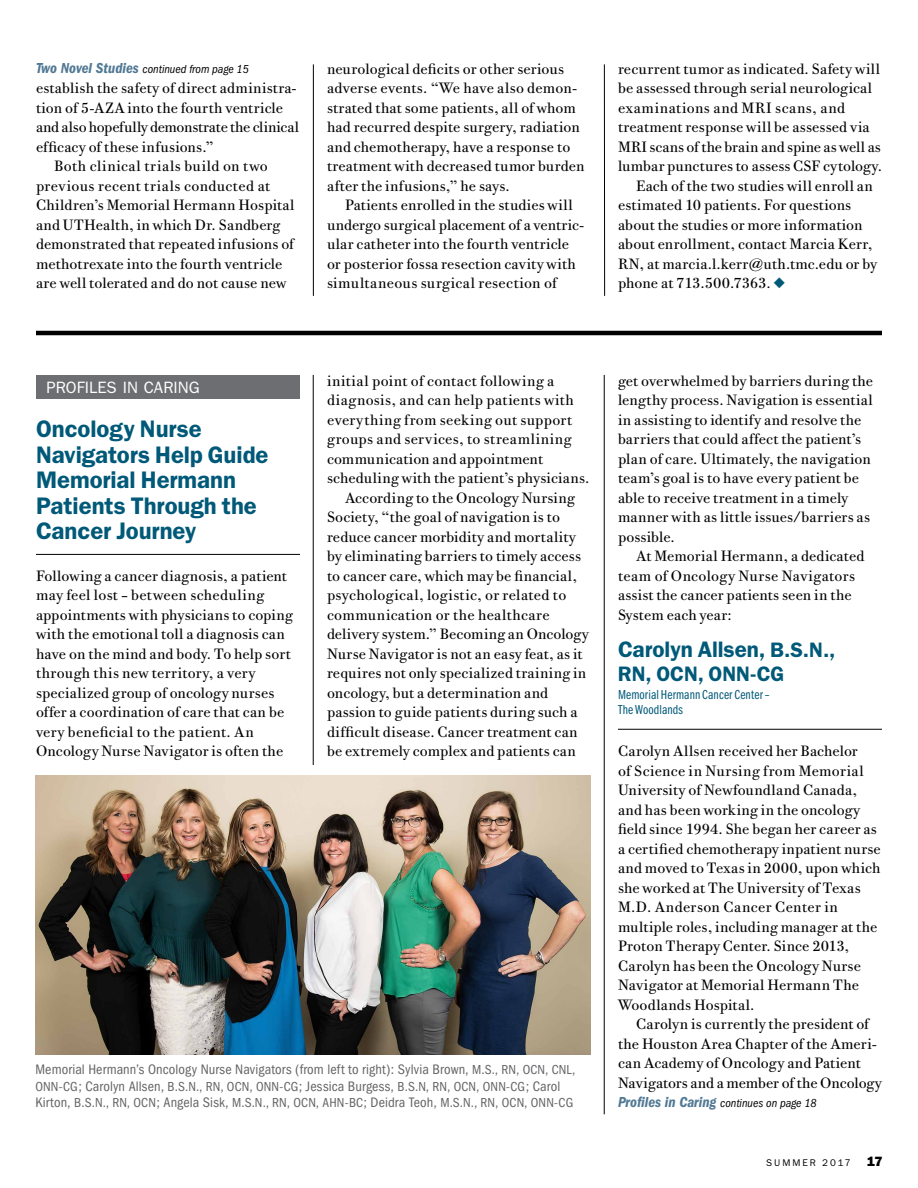
<style>
.page{position:relative;width:918px;height:1188px;background:#fff}
.page>*{position:absolute;margin:0;border:0;box-sizing:border-box;transform-origin:0 0}
.t1{font:600 24px/25.5px "Franklin Gothic";letter-spacing:-.005em;color:#005978}
.t2{font:600 22.5px "Franklin Gothic";letter-spacing:-.005em;color:#005978}
.t3{font:600 21px "Franklin Gothic";color:#005978}
.t4{font:16.5px "Franklin Gothic";letter-spacing:-.005em;color:#fff}
.t5{font:15px/19.5px "Bodoni Twe ITC";letter-spacing:.01em;color:#000}
.t6{font:15px "Bodoni Twe ITC";letter-spacing:-.015em;color:#000}
.t7{font:15px "Bodoni Twe ITC";letter-spacing:.03em;color:#000}
.t8{font:15px "Bodoni Twe ITC";letter-spacing:.04em;color:#000}
.t9{font:15px "Bodoni Twe ITC";letter-spacing:.035em;color:#000}
.t10{font:condensed 14.25px "Franklin Gothic";letter-spacing:.01em;color:#636466}
.t11{font:condensed 13.5px/16.5px "Franklin Gothic";letter-spacing:.01em;color:#636466}
.t12{font:13.5px/15px "Franklin Gothic Book Cmpr";letter-spacing:.01em;color:#005978}
.t13{font:italic condensed 12px "Franklin Gothic";color:#000}
.t14{font:9.75px "Franklin Gothic";letter-spacing:.2em;color:#000}
.s1{font-weight:600;font-size:15px;color:#517994}
.s2{color:#005978}
.s3{font-size:13.5px}
.s4{font-size:14.25px}
.s5{font-size:21px}
.s6{font-weight:800;font-size:13.5px}
</style>
<div class="page">
<hr style="left:313px;top:64px;width:1px;height:232px;background:#000">
<hr style="left:604px;top:64px;width:1px;height:232px;background:#000">
<hr style="left:618px;top:729px;width:264px;height:1px;background:#000">
<hr style="left:36px;top:554px;width:264px;height:1px;background:#000">
<hr style="left:313px;top:375px;width:1px;height:390px;background:#000">
<hr style="left:604px;top:375px;width:1px;height:739px;background:#000">
<hr style="left:36px;top:331px;width:846px;height:4px;background:#000">
<div style="left:36px;top:375px;width:264px;height:24px;background:#6d6e71"></div>
<img style="left:35px;top:776px;width:555px;height:278px">
<p class="t13" style="left:36px;top:63px;width:214px"><span class="s1">Two Novel Studies</span> continued from page 15</p>
<p class="t5" style="left:36px;top:78px;width:262px">establish the safety of direct administra-</p>
<p class="t5" style="left:36px;top:98px;width:249px">tion of 5-AZA into the fourth ventricle</p>
<p class="t6" style="left:36px;top:118px;width:265px">and also hopefully demonstrate the clinical</p>
<p class="t5" style="left:36px;top:137px;width:179px">efficacy of these infusions.”</p>
<p class="t8" style="left:54px;top:157px;width:215px">Both clinical trials build on two</p>
<p class="t7" style="left:36px;top:176px;width:236px">previous recent trials conducted at</p>
<p class="t5" style="left:36px;top:195px;width:260px">Children’s Memorial Hermann Hospital</p>
<p class="t5" style="left:36px;top:215px;width:246px">and UTHealth, in which Dr. Sandberg</p>
<p class="t5" style="left:36px;top:234px;width:259px">demonstrated that repeated infusions of</p>
<p class="t5" style="left:36px;top:254px;width:248px">methotrexate into the fourth ventricle</p>
<p class="t5" style="left:36px;top:273px;width:252px">are well tolerated and do not cause new</p>
<p class="t5" style="left:327px;top:59px;width:259px">neurological deficits or other serious adverse events. “We have also demon&shy;strated that some patients, all of whom had recurred despite surgery, radiation and chemotherapy, have a response to treatment with decreased tumor burden after the infusions,” he says.</p>
<p class="t5" style="left:327px;top:195px;width:259px;text-indent:18px">Patients enrolled in the studies will undergo surgical placement of a ventric&shy;ular catheter into the fourth ventricle or posterior fossa resection cavity with simultaneous surgical resection of</p>
<p class="t5" style="left:618px;top:59px;width:264px">recurrent tumor as indicated. Safety will</p>
<p class="t5" style="left:618px;top:78px;width:256px">be assessed through serial neurological</p>
<p class="t9" style="left:618px;top:98px;width:229px">examinations and MRI scans, and</p>
<p class="t5" style="left:618px;top:117px;width:253px">treatment response will be assessed via</p>
<p class="t5" style="left:618px;top:137px;width:264px">MRI scans of the brain and spine as well as</p>
<p class="t5" style="left:618px;top:156px;width:265px">lumbar punctures to assess CSF cytology.</p>
<p class="t5" style="left:636px;top:176px;width:239px">Each of the two studies will enroll an</p>
<p class="t5" style="left:618px;top:195px;width:235px">estimated 10 patients. For questions</p>
<p class="t5" style="left:618px;top:215px;width:246px">about the studies or more information</p>
<p class="t5" style="left:618px;top:234px;width:256px">about enrollment, contact Marcia Kerr,</p>
<p class="t5" style="left:618px;top:254px;width:261px">RN, at marcia.l.kerr@uth.tmc.edu or by</p>
<p class="t5" style="left:618px;top:273px;width:169px">phone at 713.500.7363. <span class="s2">◆</span></p>
<p class="t4" style="left:47px;top:378px;width:155px">PROFILES IN CARING</p>
<h1 class="t1" style="left:36px;top:415px;width:234px">Oncology Nurse<br>Navigators Help Guide<br>Memorial Hermann<br>Patients Through the<br>Cancer Journey</h1>
<p class="t5" style="left:36px;top:566px;width:258px">Following a cancer diagnosis, a patient may feel lost – between scheduling appointments with physicians to coping with the emotional toll a diagnosis can have on the mind and body. To help sort through this new territory, a very specialized group of oncology nurses offer a coordination of care that can be very beneficial to the patient. An Oncology Nurse Navigator is often the</p>
<p class="t5" style="left:327px;top:371px;width:229px">initial point of contact following a</p>
<p class="t5" style="left:327px;top:390px;width:249px">diagnosis, and can help patients with</p>
<p class="t5" style="left:327px;top:410px;width:247px">everything from seeking out support</p>
<p class="t5" style="left:327px;top:429px;width:246px">groups and services, to streamlining</p>
<p class="t5" style="left:327px;top:449px;width:218px">communication and appointment</p>
<p class="t5" style="left:327px;top:468px;width:264px">scheduling with the patient’s physicians.</p>
<p class="t5" style="left:345px;top:488px;width:231px">According to the Oncology Nursing</p>
<p class="t5" style="left:327px;top:507px;width:235px">Society, “the goal of navigation is to</p>
<p class="t5" style="left:327px;top:527px;width:250px">reduce cancer morbidity and mortality</p>
<p class="t5" style="left:327px;top:546px;width:255px">by eliminating barriers to timely access</p>
<p class="t5" style="left:327px;top:566px;width:252px">to cancer care, which may be financial,</p>
<p class="t5" style="left:327px;top:585px;width:241px">psychological, logistic, or related to</p>
<p class="t5" style="left:327px;top:605px;width:224px">communication or the healthcare</p>
<p class="t5" style="left:327px;top:624px;width:263px">delivery system.” Becoming an Oncology</p>
<p class="t5" style="left:327px;top:644px;width:257px">Nurse Navigator is not an easy feat, as it</p>
<p class="t5" style="left:327px;top:663px;width:261px">requires not only specialized training in</p>
<p class="t5" style="left:327px;top:683px;width:223px">oncology, but a determination and</p>
<p class="t5" style="left:327px;top:702px;width:252px">passion to guide patients during such a</p>
<p class="t5" style="left:327px;top:722px;width:252px">difficult disease. Cancer treatment can</p>
<p class="t5" style="left:327px;top:741px;width:250px">be extremely complex and patients can</p>
<p class="t10" style="left:35px;top:1061px;width:541px">Memorial Hermann’s Oncology Nurse Navigators (from left to right): Sylvia Brown, <span class="s3">M.S., RN, OCN, CNL,</span></p>
<p class="t11" style="left:35px;top:1078px;width:539px">ONN-CG<span class="s4">; Carolyn Allsen,</span> B.S.N., RN, OCN, ONN-CG<span class="s4">; Jessica Burgess,</span> B.S.N, RN, OCN, ONN-CG<span class="s4">; Carol<br>Kirton,</span> B.S.N., RN, OCN<span class="s4">; Angela Sisk,</span> M.S.N., RN, OCN, AHN-BC<span class="s4">; Deidra Teoh,</span> M.S.N., RN, OCN, ONN-CG</p>
<p class="t5" style="left:618px;top:371px;width:257px">get overwhelmed by barriers during the lengthy process. Navigation is essential in assisting to identify and resolve the barriers that could affect the patient’s plan of care. Ultimately, the navigation team’s goal is to have every patient be able to receive treatment in a timely manner with as little issues/barriers as possible.</p>
<p class="t5" style="left:618px;top:546px;width:248px;text-indent:18px">At Memorial Hermann, a dedicated team of Oncology Nurse Navigators assist the cancer patients seen in the<br>System each year:</p>
<h2 class="t2" style="left:618px;top:636px;width:219px">Carolyn Allsen, <span class="s5">B.S.N.,</span></h2>
<h3 class="t3" style="left:618px;top:661px;width:168px">RN, OCN, ONN-CG</h3>
<p class="t12" style="left:618px;top:687px;width:153px">Memorial Hermann Cancer Center –<br>The Woodlands</p>
<p class="t5" style="left:618px;top:741px;width:264px">Carolyn Allsen received her Bachelor<br>of Science in Nursing from Memorial University of Newfoundland Canada, and has been working in the oncology field since 1994. She began her career as a certified chemotherapy inpatient nurse and moved to Texas in 2000, upon which she worked at The University of Texas M.D. Anderson Cancer Center in multiple roles, including manager at the Proton Therapy Center. Since 2013, Carolyn has been the Oncology Nurse Navigator at Memorial Hermann The Woodlands Hospital.</p>
<p class="t5" style="left:618px;top:1014px;width:265px;text-indent:18px">Carolyn is currently the president of the Houston Area Chapter of the Ameri&shy;can Academy of Oncology and Patient Navigators and a member of the Oncology</p>
<p class="t13" style="left:618px;top:1096px;width:200px"><span class="s1">Profiles in Caring</span> continues on page 18</p>
<p class="t14" style="left:766px;top:1157px;width:118px">SUMMER 2017 <span class="s6">17</span></p>
</div>
